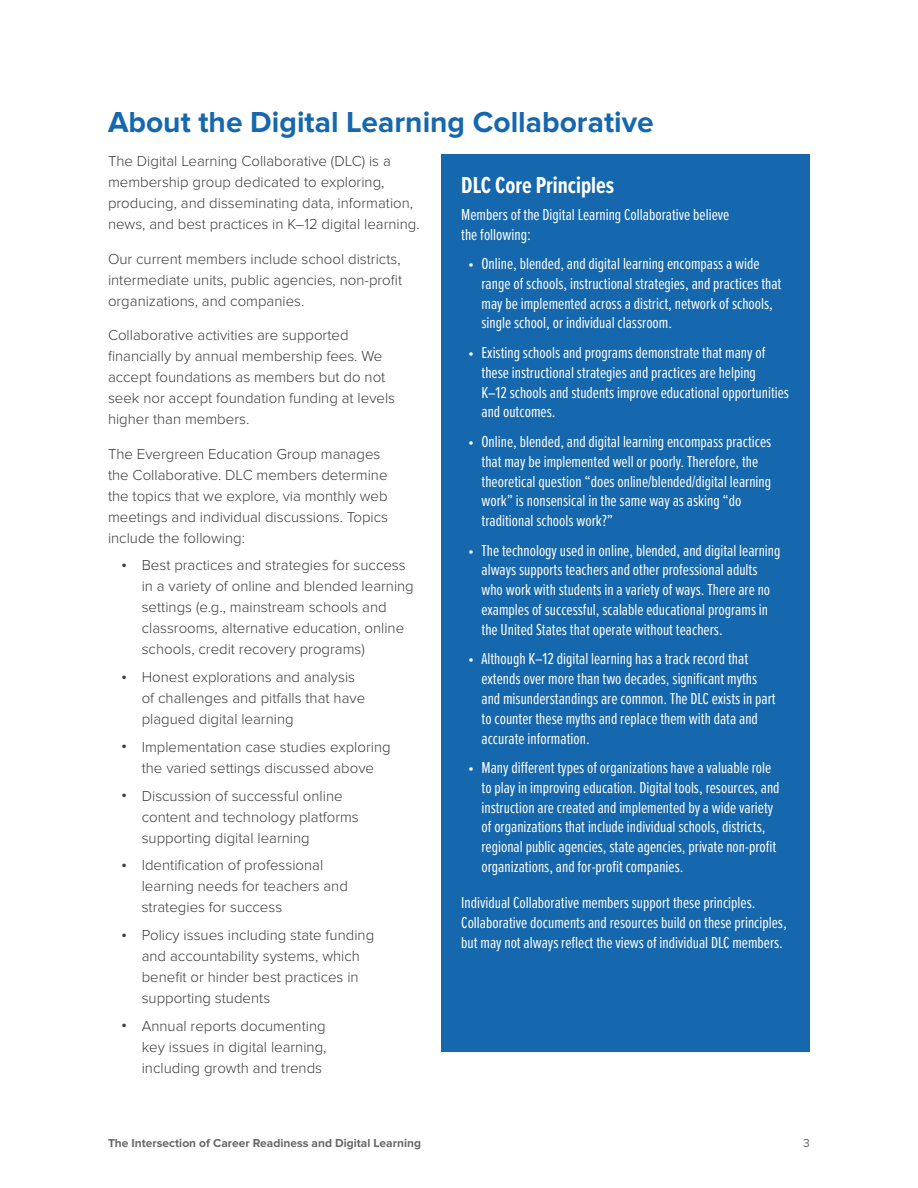
<style>
.page{position:relative;width:918px;height:1188px;background:#fff}
.page>*{position:absolute;margin:0;border:0;box-sizing:border-box;transform-origin:0 0}
.t1{font:700 30px "Proxima Nova";color:#1567ae}
.t2{font:700 24px "Proxima Nova Ex Cn";color:#fff}
.t3{font:16.5px/19.8px "Proxima Nova Ex Cn";color:#fff}
.body_-_copy{font:300 15px/21px "Proxima Nova";color:#3c3c3d}
.t4{font:700 12px "Proxima Nova";color:#67676a}
.t5{font:12px "Proxima Nova";color:#67676a}
.s1{font-weight:700}
</style>
<div class="page">
<div style="left:441px;top:154px;width:369px;height:898px;background:#1567ae"></div>
<p class="t1" style="left:108px;top:104px;width:547px">About the Digital Learning Collaborative</p>
<p class="body_-_copy" style="left:108px;top:151px;width:313px">The Digital Learning Collaborative (DLC) is a membership group dedicated to exploring, producing, and disseminating data, information, news, and best practices in K–12 digital learning.</p>
<p class="body_-_copy" style="left:108px;top:248px;width:296px;text-align:justify">Our current members include school districts, intermediate units, public agencies, non-profit organizations, and companies.</p>
<p class="body_-_copy" style="left:108px;top:325px;width:289px">Collaborative activities are supported financially by annual membership fees. We accept foundations as members but do not seek nor accept foundation funding at levels higher than members.</p>
<p class="body_-_copy" style="left:108px;top:443px;width:282px">The Evergreen Education Group manages the Collaborative. DLC members determine the topics that we explore, via monthly web meetings and individual discussions. Topics include the following:</p>
<p class="body_-_copy" style="left:142px;top:555px;width:274px;text-indent:-20px"><span class="s1">•</span> Best practices and strategies for success in a variety of online and blended learning settings (e.g., mainstream schools and classrooms, alternative education, online schools, credit recovery programs)</p>
<p class="body_-_copy" style="left:142px;top:667px;width:225px;text-indent:-20px"><span class="s1">•</span> Honest explorations and analysis of challenges and pitfalls that have plagued digital learning</p>
<p class="body_-_copy" style="left:122px;top:737px;width:271px;text-align:center"><span class="s1">•</span> Implementation case studies exploring the varied settings discussed above</p>
<p class="body_-_copy" style="left:142px;top:785px;width:219px;text-indent:-20px"><span class="s1">•</span> Discussion of successful online content and technology platforms supporting digital learning</p>
<p class="body_-_copy" style="left:142px;top:855px;width:208px;text-indent:-20px"><span class="s1">•</span> Identification of professional learning needs for teachers and strategies for success</p>
<p class="body_-_copy" style="left:142px;top:925px;width:234px;text-indent:-20px"><span class="s1">•</span> Policy issues including state funding and accountability systems, which benefit or hinder best practices in supporting students</p>
<p class="body_-_copy" style="left:142px;top:1016px;width:186px;text-align:justify;text-indent:-20px"><span class="s1">•</span> Annual reports documenting key issues in digital learning, including growth and trends</p>
<p class="t2" style="left:461px;top:168px;width:154px">DLC Core Principles</p>
<p class="t3" style="left:461px;top:204px;width:270px">Members of the Digital Learning Collaborative believe the following:</p>
<p class="t3" style="left:482px;top:253px;width:301px;text-indent:-14px">• Online, blended, and digital learning encompass a wide range of schools, instructional strategies, and practices that may be implemented across a district, network of schools, single school, or individual classroom.</p>
<p class="t3" style="left:482px;top:342px;width:309px;text-indent:-14px">• Existing schools and programs demonstrate that many of these instructional strategies and practices are helping<br>K–12 schools and students improve educational opportunities and outcomes.</p>
<p class="t3" style="left:482px;top:431px;width:291px;text-indent:-14px">• Online, blended, and digital learning encompass practices that may be implemented well or poorly. Therefore, the theoretical question “does online/blended/digital learning work” is nonsensical in the same way as asking “do traditional schools work?”</p>
<p class="t3" style="left:482px;top:540px;width:300px;text-indent:-14px">• The technology used in online, blended, and digital learning always supports teachers and other professional adults who work with students in a variety of ways. There are no examples of successful, scalable educational programs in the United States that operate without teachers.</p>
<p class="t3" style="left:482px;top:648px;width:296px;text-indent:-14px">• Although K–12 digital learning has a track record that extends over more than two decades, significant myths and misunderstandings are common. The DLC exists in part to counter these myths and replace them with data and accurate information.</p>
<p class="t3" style="left:482px;top:757px;width:300px;text-indent:-14px">• Many different types of organizations have a valuable role to play in improving education. Digital tools, resources, and instruction are created and implemented by a wide variety of organizations that include individual schools, districts, regional public agencies, state agencies, private non-profit organizations, and for-profit companies.</p>
<p class="t3" style="left:461px;top:892px;width:327px">Individual Collaborative members support these principles.<br>Collaborative documents and resources build on these principles, but may not always reflect the views of individual DLC members.</p>
<p class="t4" style="left:108px;top:1136px;width:315px">The Intersection of Career Readiness and Digital Learning</p>
<p class="t5" style="left:803px;top:1136px;width:8px">3</p>
</div>
